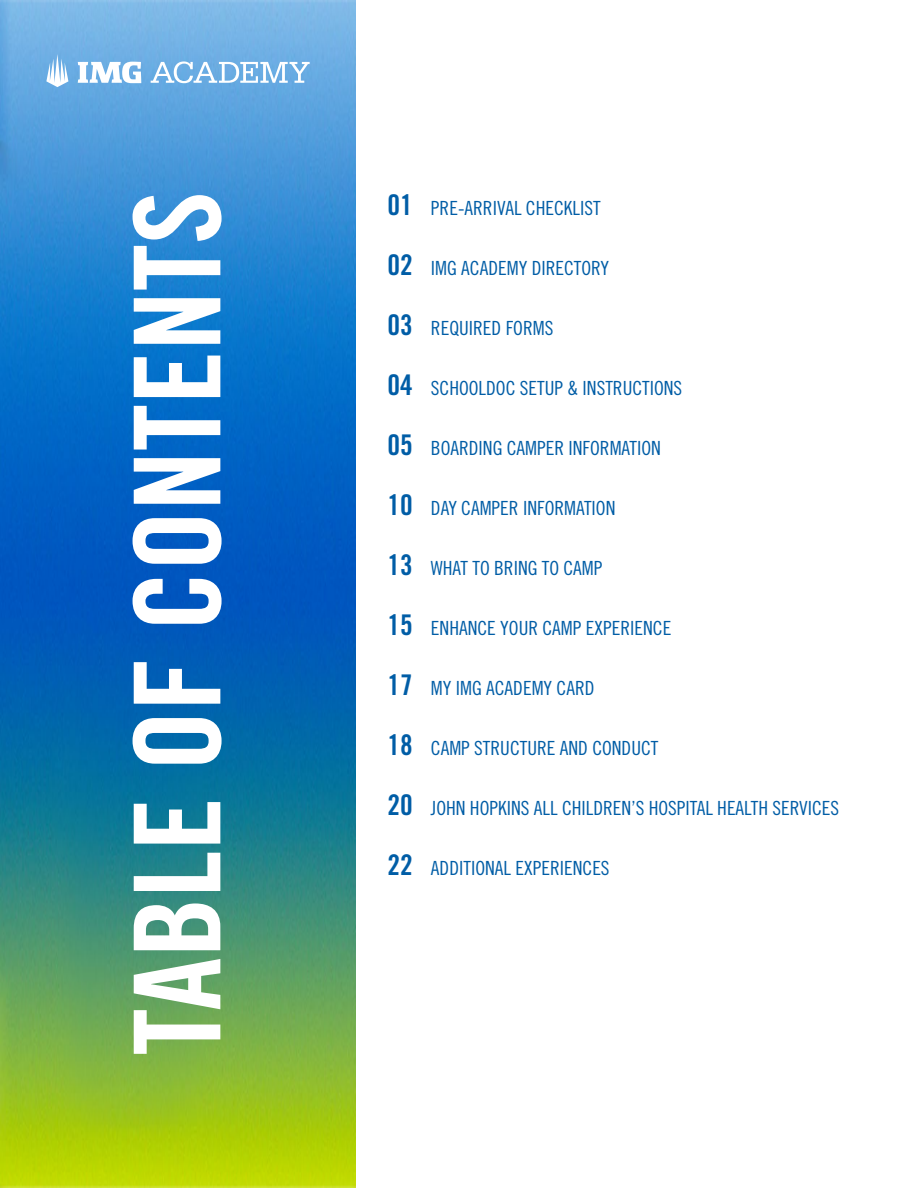
<style>
.page{position:relative;width:918px;height:1188px;background:#fff}
.page>*{position:absolute;margin:0;border:0;box-sizing:border-box;transform-origin:0 0}
.t1{font:120px "Trade Gothic LT Std Bd Cn 20";color:#fff}
.t2{font:28.5px/60px "Trade Gothic LT Std Bd Cn 20";color:#005da6;text-align:justify}
.t3{font:19.5px "Trade Gothic LT Std Cn 18";color:#005da6}
</style>
<div class="page">
<img style="left:1px;top:0;width:354px;height:1188px">
<svg style="left:46px;top:54px;width:264px;height:33px"></svg>
<h1 class="t1" style="left:105px;top:1055px;width:866px;rotate:-90deg">TABLE OF CONTENTS</h1>
<h2 class="t2" style="left:387px;top:175px;width:27px">01<br>02<br>03<br>04<br>05<br>10<br>13<br>15<br>17<br>18<br>20<br>22</h2>
<p class="t3" style="left:431px;top:196px;width:171px">PRE-ARRIVAL CHECKLIST</p>
<p class="t3" style="left:431px;top:256px;width:180px">IMG ACADEMY DIRECTORY</p>
<p class="t3" style="left:431px;top:316px;width:124px">REQUIRED FORMS</p>
<p class="t3" style="left:431px;top:376px;width:253px">SCHOOLDOC SETUP &amp; INSTRUCTIONS</p>
<p class="t3" style="left:431px;top:436px;width:231px">BOARDING CAMPER INFORMATION</p>
<p class="t3" style="left:431px;top:496px;width:186px">DAY CAMPER INFORMATION</p>
<p class="t3" style="left:431px;top:556px;width:173px">WHAT TO BRING TO CAMP</p>
<p class="t3" style="left:431px;top:616px;width:242px">ENHANCE YOUR CAMP EXPERIENCE</p>
<p class="t3" style="left:431px;top:676px;width:165px">MY IMG ACADEMY CARD</p>
<p class="t3" style="left:431px;top:736px;width:229px">CAMP STRUCTURE AND CONDUCT</p>
<p class="t3" style="left:431px;top:796px;width:410px">JOHN HOPKINS ALL CHILDREN’S HOSPITAL HEALTH SERVICES</p>
<p class="t3" style="left:431px;top:856px;width:180px">ADDITIONAL EXPERIENCES</p>
</div>
